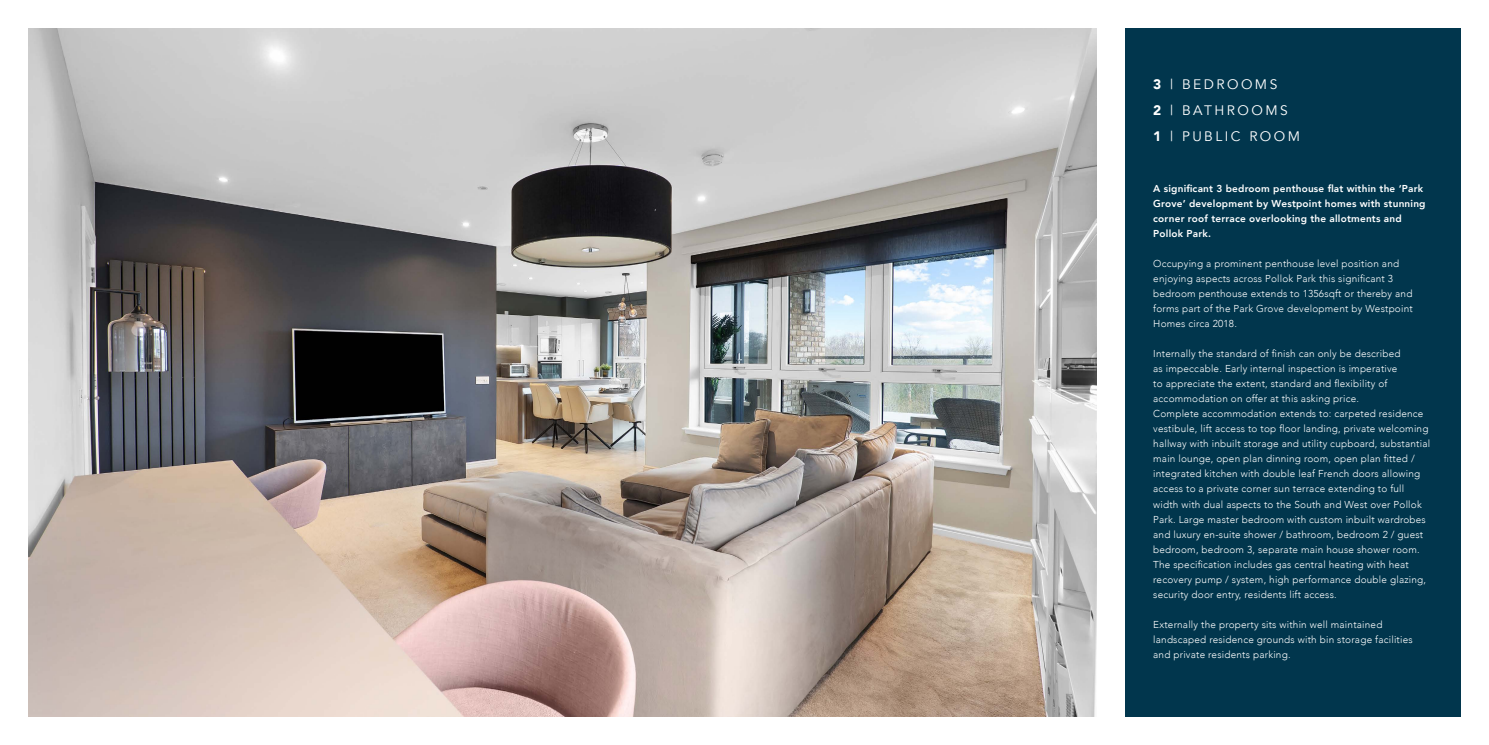
<style>
.page{position:relative;width:1489px;height:745px;background:#fff}
.page>*{position:absolute;margin:0;border:0;box-sizing:border-box;transform-origin:0 0}
.t1{font:13.75px/26.2px "Avenir";letter-spacing:.18em;color:#fff}
.t2{font:300 10px/15px "Avenir";letter-spacing:.02em;color:#fff}
.t3{font:800 10px/15px "Avenir";letter-spacing:.02em;color:#fff}
.s1{font-weight:900}
</style>
<div class="page">
<div style="left:28px;top:28px;width:1432px;height:688px;background:#01364d"></div>
<div style="left:1096px;top:0;width:28px;height:744px;background:#fff"></div>
<img style="left:28px;top:28px;width:1068px;height:688px">
<h1 class="t1" style="left:1153px;top:71px;width:148px"><span class="s1">3</span> | BEDROOMS<br><span class="s1">2</span> | BATHROOMS<br><span class="s1">1</span> | PUBLIC ROOM</h1>
<p class="t3" style="left:1153px;top:181px;width:274px">A significant 3 bedroom penthouse flat within the ‘Park Grove’ development by Westpoint homes with stunning corner roof terrace overlooking the allotments and Pollok Park.</p>
<p class="t2" style="left:1153px;top:256px;width:261px">Occupying a prominent penthouse level position and enjoying aspects across Pollok Park this significant 3 bedroom penthouse extends to 1356sqft or thereby and forms part of the Park Grove development by Westpoint Homes circa 2018.</p>
<p class="t2" style="left:1153px;top:346px;width:278px">Internally the standard of finish can only be described<br>as impeccable. Early internal inspection is imperative<br>to appreciate the extent, standard and flexibility of accommodation on offer at this asking price.<br>Complete accommodation extends to: carpeted residence vestibule, lift access to top floor landing, private welcoming hallway with inbuilt storage and utility cupboard, substantial main lounge, open plan dinning room, open plan fitted / integrated kitchen with double leaf French doors allowing access to a private corner sun terrace extending to full width with dual aspects to the South and West over Pollok Park. Large master bedroom with custom inbuilt wardrobes and luxury en-suite shower / bathroom, bedroom 2 / guest bedroom, bedroom 3, separate main house shower room.<br>The specification includes gas central heating with heat recovery pump / system, high performance double glazing, security door entry, residents lift access.</p>
<p class="t2" style="left:1153px;top:616px;width:261px">Externally the property sits within well maintained landscaped residence grounds with bin storage facilities and private residents parking.</p>
</div>
